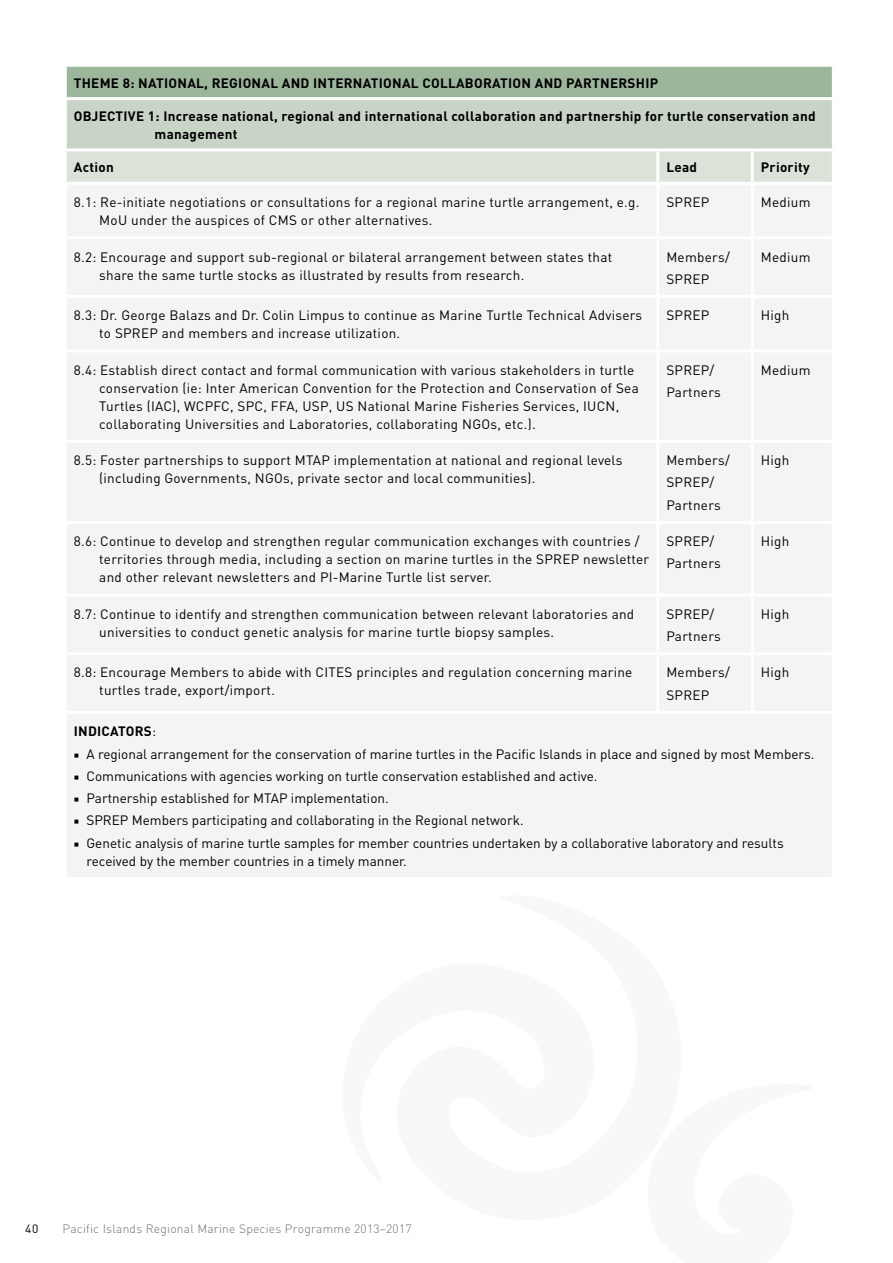
<style>
.page{position:relative;width:893px;height:1263px;background:#fff}
.page>*{position:absolute;margin:0;border:0;box-sizing:border-box;transform-origin:0 0}
.t1{font:13.5px/18px "DIN";letter-spacing:.02em;color:#000}
.t2{font:13.5px/18px "DIN";color:#000}
.t3{font:700 13.5px/18px "DIN";letter-spacing:.02em;color:#000}
.t4{font:300 12px "DIN";letter-spacing:.02em;color:#6d6e71}
.t5{font:12px "DIN";color:#000}
.s1{font-weight:400}
.s2{font-family:"Minion Pro"}
</style>
<div class="page">
<div style="left:65px;top:65px;width:768px;height:34px;background:#9cb69b"></div>
<div style="left:65px;top:99px;width:768px;height:51px;background:#c8d5c6"></div>
<div style="left:67px;top:151px;width:765px;height:31px;background:#dbe3d9"></div>
<div style="left:67px;top:185px;width:765px;height:692px;background:#f2f5f2"></div>
<hr style="left:656px;top:151px;width:3px;height:31px;background:#fff">
<hr style="left:751px;top:151px;width:3px;height:31px;background:#fff">
<hr style="left:656px;top:185px;width:3px;height:51px;background:#fff">
<hr style="left:751px;top:185px;width:3px;height:51px;background:#fff">
<hr style="left:64px;top:236px;width:594px;height:3px;background:#fff">
<hr style="left:658px;top:236px;width:94px;height:3px;background:#fff">
<hr style="left:656px;top:239px;width:3px;height:56px;background:#fff">
<hr style="left:752px;top:236px;width:83px;height:3px;background:#fff">
<hr style="left:751px;top:239px;width:3px;height:56px;background:#fff">
<hr style="left:64px;top:295px;width:594px;height:3px;background:#fff">
<hr style="left:658px;top:295px;width:94px;height:3px;background:#fff">
<hr style="left:656px;top:298px;width:3px;height:51px;background:#fff">
<hr style="left:752px;top:295px;width:83px;height:3px;background:#fff">
<hr style="left:751px;top:298px;width:3px;height:51px;background:#fff">
<hr style="left:64px;top:349px;width:594px;height:3px;background:#fff">
<hr style="left:658px;top:349px;width:94px;height:3px;background:#fff">
<hr style="left:656px;top:352px;width:3px;height:88px;background:#fff">
<hr style="left:752px;top:349px;width:83px;height:3px;background:#fff">
<hr style="left:751px;top:352px;width:3px;height:88px;background:#fff">
<hr style="left:64px;top:440px;width:594px;height:3px;background:#fff">
<hr style="left:658px;top:440px;width:94px;height:3px;background:#fff">
<hr style="left:656px;top:443px;width:3px;height:78px;background:#fff">
<hr style="left:752px;top:440px;width:83px;height:3px;background:#fff">
<hr style="left:751px;top:443px;width:3px;height:78px;background:#fff">
<hr style="left:64px;top:521px;width:594px;height:3px;background:#fff">
<hr style="left:658px;top:521px;width:94px;height:3px;background:#fff">
<hr style="left:656px;top:524px;width:3px;height:69px;background:#fff">
<hr style="left:752px;top:521px;width:83px;height:3px;background:#fff">
<hr style="left:751px;top:524px;width:3px;height:69px;background:#fff">
<hr style="left:64px;top:593px;width:594px;height:3px;background:#fff">
<hr style="left:658px;top:593px;width:94px;height:3px;background:#fff">
<hr style="left:656px;top:596px;width:3px;height:56px;background:#fff">
<hr style="left:752px;top:593px;width:83px;height:3px;background:#fff">
<hr style="left:751px;top:596px;width:3px;height:56px;background:#fff">
<hr style="left:64px;top:652px;width:594px;height:3px;background:#fff">
<hr style="left:658px;top:652px;width:94px;height:3px;background:#fff">
<hr style="left:656px;top:655px;width:3px;height:56px;background:#fff">
<hr style="left:752px;top:652px;width:83px;height:3px;background:#fff">
<hr style="left:751px;top:655px;width:3px;height:56px;background:#fff">
<hr style="left:64px;top:711px;width:594px;height:3px;background:#fff">
<hr style="left:658px;top:711px;width:94px;height:3px;background:#fff">
<hr style="left:752px;top:711px;width:83px;height:3px;background:#fff">
<hr style="left:64px;top:64px;width:594px;height:3px;background:#fff">
<hr style="left:64px;top:67px;width:3px;height:30px;background:#fff">
<hr style="left:658px;top:64px;width:94px;height:3px;background:#fff">
<hr style="left:752px;top:64px;width:83px;height:3px;background:#fff">
<hr style="left:832px;top:67px;width:3px;height:30px;background:#fff">
<hr style="left:64px;top:97px;width:594px;height:3px;background:#fff">
<hr style="left:64px;top:100px;width:3px;height:48px;background:#fff">
<hr style="left:658px;top:97px;width:94px;height:3px;background:#fff">
<hr style="left:752px;top:97px;width:83px;height:3px;background:#fff">
<hr style="left:832px;top:100px;width:3px;height:48px;background:#fff">
<hr style="left:64px;top:148px;width:594px;height:3px;background:#fff">
<hr style="left:658px;top:148px;width:94px;height:3px;background:#fff">
<hr style="left:752px;top:148px;width:83px;height:3px;background:#fff">
<p class="t3" style="left:74px;top:73px;width:586px">THEME 8: NATIONAL, REGIONAL AND INTERNATIONAL COLLABORATION AND PARTNERSHIP</p>
<p class="t3" style="left:74px;top:106px;width:28px">Objecti</p>
<p class="t3" style="left:155px;top:106px;width:663px;text-indent:-27px">ve 1: Increase national, regional and international collaboration and partnership for turtle conservation and management</p>
<p class="t3" style="left:74px;top:158px;width:41px">Action</p>
<p class="t3" style="left:666px;top:158px;width:32px">Lead</p>
<p class="t3" style="left:761px;top:158px;width:50px">Priority</p>
<p class="t1" style="left:99px;top:193px;width:542px;text-indent:-26px">8.1: Re-initiate negotiations or consultations for a regional marine turtle arrangement, e.g.<br>MoU under the auspices of CMS or other alternatives.</p>
<p class="t1" style="left:666px;top:193px;width:44px">SPREP</p>
<p class="t1" style="left:761px;top:193px;width:51px">Medium</p>
<p class="t1" style="left:99px;top:247px;width:514px;text-indent:-26px">8.2: Encourage and support sub-regional or bilateral arrangement between states that share the same turtle stocks as illustrated by results from research.</p>
<p class="t1" style="left:666px;top:245px;width:65px;line-height:22.2px">Members/<br>SPREP</p>
<p class="t1" style="left:761px;top:247px;width:51px">Medium</p>
<p class="t1" style="left:99px;top:306px;width:544px;text-indent:-26px">8.3: Dr. George Balazs and Dr. Colin Limpus to continue as Marine Turtle Technical Advisers to SPREP and members and increase utilization.</p>
<p class="t1" style="left:666px;top:306px;width:44px">SPREP</p>
<p class="t1" style="left:761px;top:306px;width:30px">High</p>
<p class="t1" style="left:99px;top:361px;width:541px;text-indent:-26px">8.4: Establish direct contact and formal communication with various stakeholders in turtle conservation (ie: Inter American Convention for the Protection and Conservation of Sea Turtles (IAC), WCPFC, SPC, FFA, USP, US National Marine Fisheries Services, IUCN, collaborating Universities and Laboratories, collaborating NGOs, etc.).</p>
<p class="t1" style="left:666px;top:358px;width:56px;line-height:22.2px">SPREP/<br>Partners</p>
<p class="t1" style="left:761px;top:361px;width:51px">Medium</p>
<p class="t1" style="left:99px;top:451px;width:525px;text-indent:-26px">8.5: Foster partnerships to support MTAP implementation at national and regional levels (including Governments, NGOs, private sector and local communities).</p>
<p class="t1" style="left:666px;top:449px;width:65px;line-height:22.2px">Members/<br>SPREP/<br>Partners</p>
<p class="t1" style="left:761px;top:451px;width:30px">High</p>
<p class="t1" style="left:99px;top:532px;width:551px;text-indent:-26px">8.6: Continue to develop and strengthen regular communication exchanges with countries / territories through media, including a section on marine turtles in the SPREP newsletter and other relevant newsletters and PI-Marine Turtle list server.</p>
<p class="t1" style="left:666px;top:530px;width:56px;line-height:22.2px">SPREP/<br>Partners</p>
<p class="t1" style="left:761px;top:532px;width:30px">High</p>
<p class="t1" style="left:99px;top:605px;width:536px;text-indent:-26px">8.7: Continue to identify and strengthen communication between relevant laboratories and universities to conduct genetic analysis for marine turtle biopsy samples.</p>
<p class="t1" style="left:666px;top:602px;width:56px;line-height:22.2px">SPREP/<br>Partners</p>
<p class="t1" style="left:761px;top:605px;width:30px">High</p>
<p class="t1" style="left:99px;top:663px;width:535px;text-indent:-26px">8.8: Encourage Members to abide with CITES principles and regulation concerning marine turtles trade, export/import.</p>
<p class="t1" style="left:666px;top:661px;width:65px;line-height:22.2px">Members/<br>SPREP</p>
<p class="t1" style="left:761px;top:663px;width:30px">High</p>
<p class="t3" style="left:74px;top:722px;width:84px">INDICATORS<span class="s1">:</span></p>
<p class="t2" style="left:74px;top:744px;width:742px"><span class="s2">■</span> A regional arrangement for the conservation of marine turtles in the Pacific Islands in place and signed by most Members.</p>
<p class="t2" style="left:74px;top:767px;width:525px"><span class="s2">■</span> Communications with agencies working on turtle conservation established and active.</p>
<p class="t2" style="left:74px;top:789px;width:316px"><span class="s2">■</span> Partnership established for MTAP implementation.</p>
<p class="t2" style="left:74px;top:811px;width:451px"><span class="s2">■</span> SPREP Members participating and collaborating in the Regional network.</p>
<p class="t2" style="left:87px;top:833px;width:699px;text-indent:-13px"><span class="s2">■</span> Genetic analysis of marine turtle samples for member countries undertaken by a collaborative laboratory and results received by the member countries in a timely manner.</p>
<p class="t5" style="left:25px;top:1221px;width:15px">40</p>
<p class="t4" style="left:63px;top:1221px;width:351px">Pacific Islands Regional Marine Species Programme 2013–2017</p>
</div>
